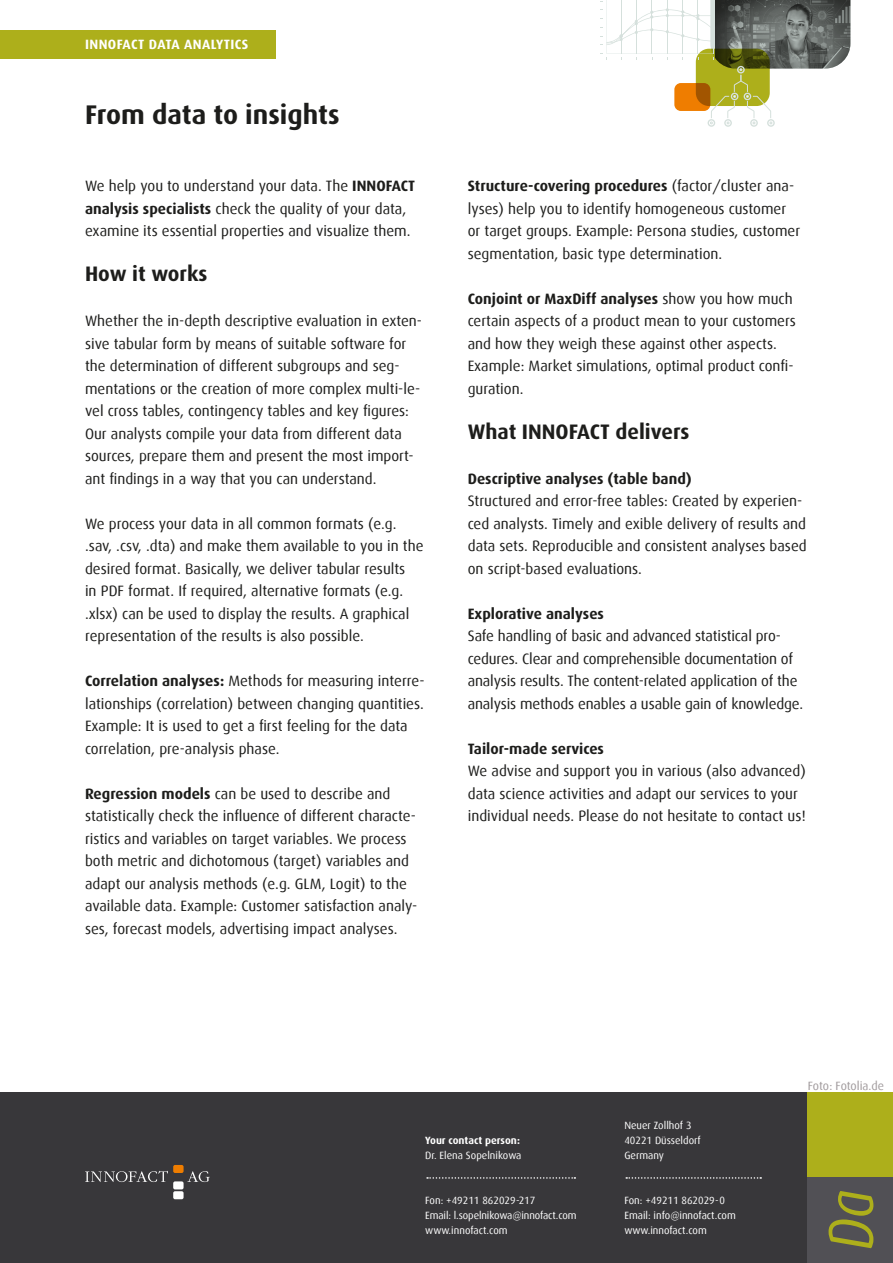
<style>
.page{position:relative;width:893px;height:1263px;background:#fff}
.page>*{position:absolute;margin:0;border:0;box-sizing:border-box;transform-origin:0 0}
.Kennung_4{font:italic 63.45px "Dax";color:#adaf1b;scale:.84 1}
.Headline_1{font:700 27px "Dax";color:#1d1d1b}
.Anlese{font:700 21px "Dax";color:#1d1d1b}
.Anlese-2{font:15px/22.5px "Dax";color:#1d1d1b}
.Intro{font:15px/22.5px "Dax";color:#1d1d1b}
.Anlese-3{font:700 15px "Dax";color:#1d1d1b}
.t1{font:700 13.5px "Dax";letter-spacing:.03em;color:#fff}
.Kategorie_Titelei{font:12px "Dax";letter-spacing:-.005em;color:#a19b9d}
.Footer_Adresse{font:10.5px "Dax";color:#fff}
.Footer_Adresse-2{font:700 10.5px "Dax";color:#fff}
.s1{font-weight:700}
</style>
<div class="page">
<svg style="left:600px;top:0;width:250px;height:127px"></svg>
<div style="left:0;top:1093px;width:893px;height:170px;background:#38373a"></div>
<div style="left:0;top:31px;width:276px;height:28px;background:#adaf1b"></div>
<div style="left:808px;top:1093px;width:85px;height:170px;background:#adaf1b"></div>
<svg style="left:85px;top:1171px;width:83px;height:11px"></svg>
<div style="left:173px;top:1165px;width:11px;height:8px;background:#ef7d00;border-radius:2px"></div>
<div style="left:173px;top:1181px;width:11px;height:8px;background:#fff;border-radius:2px"></div>
<div style="left:173px;top:1191px;width:11px;height:8px;background:#fff;border-radius:2px"></div>
<svg style="left:187px;top:1171px;width:23px;height:11px"></svg>
<div style="left:808px;top:1178px;width:85px;height:85px;background:#515055"></div>
<svg style="left:626px;top:1177px;width:135px;height:2px"></svg>
<svg style="left:427px;top:1177px;width:148px;height:2px"></svg>
<p class="t1" style="left:85px;top:37px;width:165px">INNOFACT DATA ANALYTICS</p>
<p class="Headline_1" style="left:85px;top:99px;width:256px">From data to insights</p>
<p class="Intro" style="left:85px;top:175px;width:332px">We help you to understand your data. The <span class="s1">INNOFACT analysis specialists</span> check the quality of your data, examine its essential properties and visualize them.</p>
<p class="Anlese" style="left:85px;top:262px;width:124px">How it works</p>
<p class="Anlese-2" style="left:85px;top:310px;width:339px">Whether the in-depth descriptive evaluation in exten&shy;sive tabular form by means of suitable software for the determination of different subgroups and seg&shy;mentations or the creation of more complex multi-le&shy;vel cross tables, contingency tables and key figures:<br>Our analysts compile your data from different data sources, prepare them and present the most import&shy;ant findings in a way that you can understand.</p>
<p class="Anlese-2" style="left:85px;top:512px;width:340px">We process your data in all common formats (e.g. .sav, .csv, .dta) and make them available to you in the desired format. Basically, we deliver tabular results<br>in PDF format. If required, alternative formats (e.g. .xlsx) can be used to display the results. A graphical representation of the results is also possible.</p>
<p class="Anlese-2" style="left:85px;top:670px;width:341px"><span class="s1">Correlation analyses:</span> Methods for measuring interre&shy;lationships (correlation) between changing quantities.<br>Example: It is used to get a first feeling for the data correlation, pre-analysis phase.</p>
<p class="Anlese-2" style="left:85px;top:782px;width:334px"><span class="s1">Regression models</span> can be used to describe and statistically check the influence of different characte&shy;ristics and variables on target variables. We process both metric and dichotomous (target) variables and adapt our analysis methods (e.g. GLM, Logit) to the available data. Example: Customer satisfaction analy&shy;ses, forecast models, advertising impact analyses.</p>
<p class="Anlese-2" style="left:468px;top:175px;width:334px"><span class="s1">Structure-covering procedures</span> (factor/cluster ana&shy;lyses) help you to identify homogeneous customer or target groups. Example: Persona studies, customer segmentation, basic type determination.</p>
<p class="Anlese-2" style="left:468px;top:287px;width:330px"><span class="s1">Conjoint or MaxDiff analyses</span> show you how much certain aspects of a product mean to your customers and how they weigh these against other aspects.<br>Example: Market simulations, optimal product confi&shy;guration.</p>
<p class="Anlese" style="left:468px;top:419px;width:223px">What INNOFACT delivers</p>
<p class="Anlese-3" style="left:468px;top:470px;width:226px">Descriptive analyses (table band)</p>
<p class="Anlese-2" style="left:468px;top:490px;width:340px">Structured and error-free tables: Created by experien&shy;ced analysts. Timely and exible delivery of results and data sets. Reproducible and consistent analyses based on script-based evaluations.</p>
<p class="Anlese-3" style="left:468px;top:605px;width:138px">Explorative analyses</p>
<p class="Anlese-2" style="left:468px;top:625px;width:337px">Safe handling of basic and advanced statistical pro&shy;cedures. Clear and comprehensible documentation of analysis results. The content-related application of the analysis methods enables a usable gain of knowledge.</p>
<p class="Anlese-3" style="left:468px;top:740px;width:138px">Tailor-made services</p>
<p class="Anlese-2" style="left:468px;top:760px;width:340px">We advise and support you in various (also advanced) data science activities and adapt our services to your individual needs. Please do not hesitate to contact us!</p>
<p class="Kategorie_Titelei" style="left:808px;top:1079px;width:78px">Foto: Fotolia.de</p>
<p class="Footer_Adresse-2" style="left:425px;top:1134px;width:96px">Your contact person:</p>
<p class="Footer_Adresse" style="left:425px;top:1149px;width:98px">Dr. Elena Sopelnikowa</p>
<p class="Footer_Adresse" style="left:425px;top:1194px;width:112px">Fon: +49211 862029-217</p>
<p class="Footer_Adresse" style="left:425px;top:1209px;width:153px">Email: l.sopelnikowa@innofact.com</p>
<p class="Footer_Adresse" style="left:425px;top:1224px;width:84px">www.innofact.com</p>
<p class="Footer_Adresse" style="left:624px;top:1119px;width:69px">Neuer Zollhof 3</p>
<p class="Footer_Adresse" style="left:624px;top:1134px;width:78px">40221 Düsseldorf</p>
<p class="Footer_Adresse" style="left:624px;top:1149px;width:41px">Germany</p>
<p class="Footer_Adresse" style="left:624px;top:1194px;width:102px">Fon: +49211 862029-0</p>
<p class="Footer_Adresse" style="left:624px;top:1209px;width:113px">Email: info@innofact.com</p>
<p class="Footer_Adresse" style="left:624px;top:1224px;width:84px">www.innofact.com</p>
<p class="Kennung_4" style="left:816px;top:1250px;width:73px;rotate:-90deg">Da</p>
</div>
